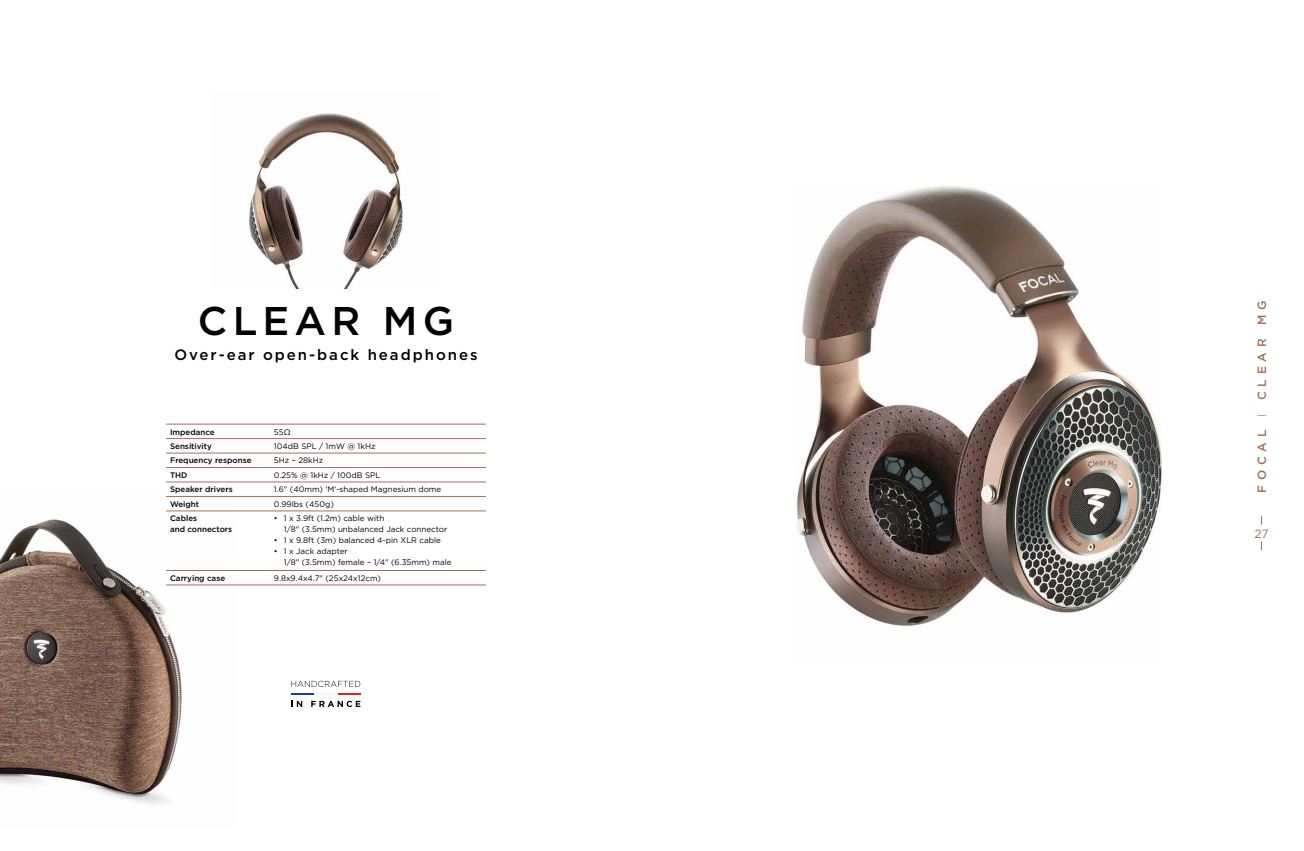
<style>
.page{position:relative;width:1304px;height:851px;background:#fff}
.page>*{position:absolute;margin:0;border:0;box-sizing:border-box;transform-origin:0 0}
.t1{font:500 40px "Gotham";letter-spacing:.13em;color:#000}
.t2{font:500 15px "Gotham";letter-spacing:.13em;color:#000}
.t3{font:500 12px "Gotham";letter-spacing:.4em;color:#a1715a}
.t4{font:12px "Gotham";color:#a1715a}
.t5{font:8px/11px "Gotham";color:#000}
.t6{font:500 8px/11px "Gotham";color:#000}
.s1{font-weight:300}
</style>
<div class="page">
<svg style="left:291px;top:693px;width:69px;height:1px"></svg>
<img style="left:0;top:511px;width:236px;height:293px">
<img style="left:249px;top:113px;width:154px;height:175px">
<img style="left:797px;top:185px;width:365px;height:441px">
<svg style="left:291px;top:680px;width:69px;height:7px"></svg>
<svg style="left:291px;top:700px;width:11px;height:7px"></svg>
<svg style="left:311px;top:700px;width:49px;height:7px"></svg>
<hr style="left:166px;top:424px;width:104px;height:1px;background:#a1715a">
<hr style="left:270px;top:424px;width:216px;height:1px;background:#a1715a">
<hr style="left:166px;top:438px;width:104px;height:1px;background:#a1715a">
<hr style="left:270px;top:438px;width:216px;height:1px;background:#a1715a">
<hr style="left:166px;top:453px;width:104px;height:1px;background:#a1715a">
<hr style="left:270px;top:453px;width:216px;height:1px;background:#a1715a">
<hr style="left:166px;top:467px;width:104px;height:1px;background:#a1715a">
<hr style="left:270px;top:467px;width:216px;height:1px;background:#a1715a">
<hr style="left:166px;top:481px;width:104px;height:1px;background:#a1715a">
<hr style="left:270px;top:481px;width:216px;height:1px;background:#a1715a">
<hr style="left:166px;top:496px;width:104px;height:1px;background:#a1715a">
<hr style="left:270px;top:496px;width:216px;height:1px;background:#a1715a">
<hr style="left:166px;top:510px;width:104px;height:1px;background:#a1715a">
<hr style="left:270px;top:510px;width:216px;height:1px;background:#a1715a">
<hr style="left:166px;top:570px;width:104px;height:1px;background:#a1715a">
<hr style="left:270px;top:570px;width:216px;height:1px;background:#a1715a">
<hr style="left:166px;top:584px;width:104px;height:1px;background:#a1715a">
<hr style="left:270px;top:584px;width:216px;height:1px;background:#a1715a">
<h1 class="t1" style="left:198px;top:294px;width:258px">CLEAR MG</h1>
<h2 class="t2" style="left:174px;top:345px;width:305px">Over-ear open-back headphones</h2>
<p class="t6" style="left:170px;top:426px;width:46px">Impedance</p>
<p class="t5" style="left:274px;top:426px;width:18px">55Ω</p>
<p class="t6" style="left:170px;top:440px;width:43px">Sensitivity</p>
<p class="t5" style="left:274px;top:440px;width:103px">104dB SPL / 1mW @ 1kHz</p>
<p class="t6" style="left:170px;top:455px;width:83px">Frequency response</p>
<p class="t5" style="left:274px;top:455px;width:51px">5Hz – 28kHz</p>
<p class="t6" style="left:170px;top:469px;width:19px">THD</p>
<p class="t5" style="left:274px;top:469px;width:108px">0.25% @ 1kHz / 100dB SPL</p>
<p class="t6" style="left:170px;top:484px;width:64px">Speaker drivers</p>
<p class="t5" style="left:274px;top:484px;width:169px">1.6" (40mm) 'M'-shaped Magnesium dome</p>
<p class="t6" style="left:170px;top:498px;width:31px">Weight</p>
<p class="t5" style="left:274px;top:498px;width:61px">0.99lbs (450g)</p>
<p class="t6" style="left:170px;top:513px;width:64px">Cables<br>and connectors</p>
<p class="t5" style="left:284px;top:512px;width:165px;text-indent:-10px">• 1 x 3.9ft (1.2m) cable with<br>1/8" (3.5mm) unbalanced Jack connector</p>
<p class="t5" style="left:274px;top:534px;width:168px">• 1 x 9.8ft (3m) balanced 4-pin XLR cable</p>
<p class="t5" style="left:284px;top:545px;width:169px;text-indent:-10px">• 1 x Jack adapter<br>1/8" (3.5mm) female – 1/4" (6.35mm) male</p>
<p class="t6" style="left:170px;top:572px;width:57px">Carrying case</p>
<p class="t5" style="left:274px;top:572px;width:109px">9.8x9.4x4.7" (25x24x12cm)</p>
<h3 class="t3" style="left:1254px;top:493px;width:194px;rotate:-90deg">FOCAL <span class="s1">I</span> CLEAR MG</h3>
<h3 class="t4" style="left:1254px;top:526px;width:16px">27</h3>
</div>
